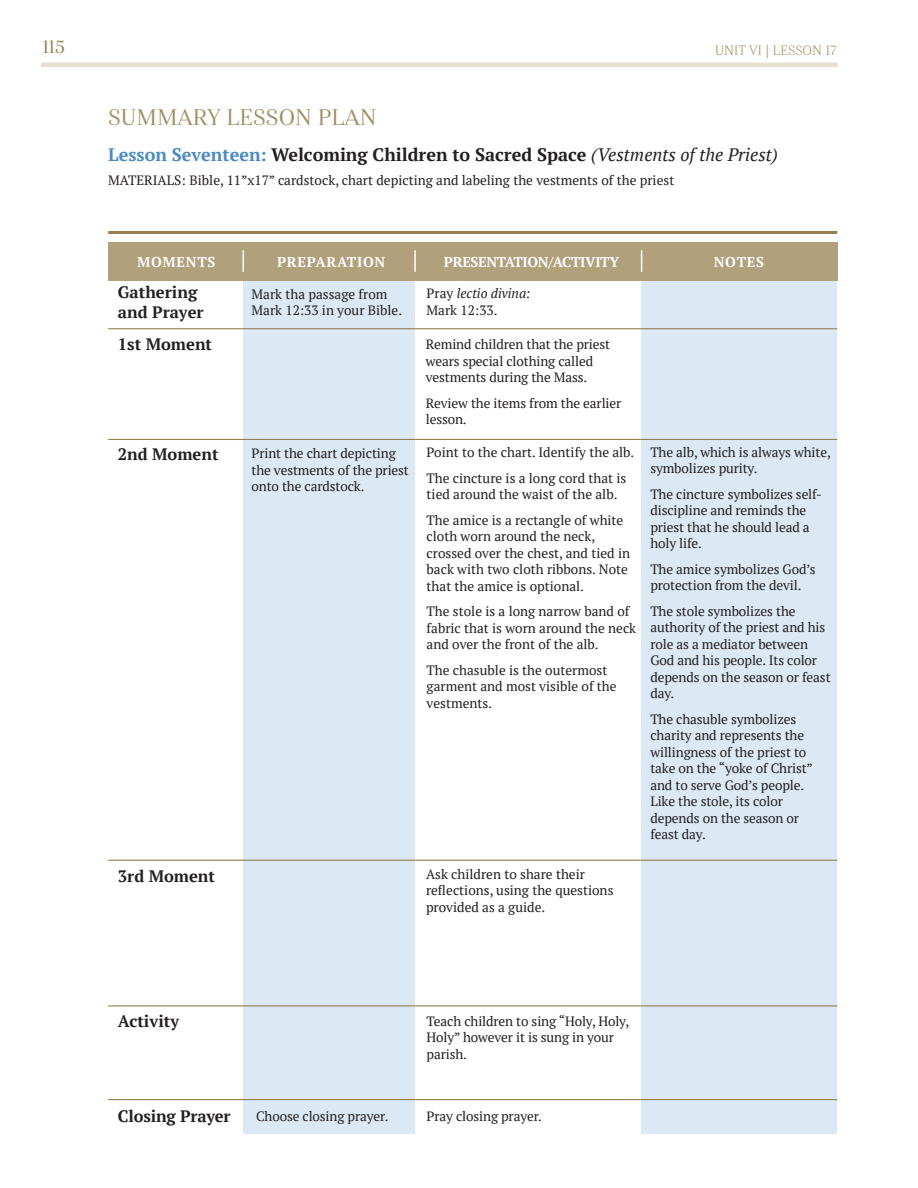
<style>
.page{position:relative;width:918px;height:1188px;background:#fff}
.page>*{position:absolute;margin:0;border:0;box-sizing:border-box;transform-origin:0 0}
.Default{font:22.5px "Haboro Nor Reg";color:#9f8c5f}
.Default-2{font:700 18px "PT Serif";color:#231f20}
.t1{font:18px "Haboro Nor Reg";color:#947f4d}
.t2{font:700 16.5px "PT Serif";color:#231f20}
.t3{font:700 14.25px "PT Serif";letter-spacing:-.025em;color:#fff}
.t4{font:700 14.25px "PT Serif";letter-spacing:.05em;color:#fff}
.Default-3{font:13.5px/16.5px "PT Serif";letter-spacing:-.01em;color:#231f20}
.t5{font:italic 13.5px "PT Serif";color:#231f20}
.t6{font:13.5px "Haboro Nor Thi";color:#947f4d}
.s1{color:#478ac9}
.s2{font-weight:400;font-style:italic}
.s3{font-style:normal}
</style>
<div class="page">
<div style="left:243px;top:270px;width:172px;height:864px;background:#dce9f4"></div>
<div style="left:642px;top:270px;width:195px;height:864px;background:#dce9f4"></div>
<hr style="left:108px;top:231px;width:729px;height:3px;background:#947f4d">
<hr style="left:108px;top:328px;width:729px;height:1px;background:#947f4d">
<hr style="left:108px;top:439px;width:729px;height:1px;background:#947f4d">
<hr style="left:108px;top:1005px;width:729px;height:1px;background:#947f4d">
<hr style="left:108px;top:1099px;width:729px;height:1px;background:#947f4d">
<hr style="left:108px;top:860px;width:729px;height:1px;background:#947f4d">
<div style="left:108px;top:242px;width:729px;height:38px;background:#b0a07b"></div>
<hr style="left:242px;top:250px;width:2px;height:22px;background:#fff">
<hr style="left:414px;top:250px;width:2px;height:22px;background:#fff">
<svg style="left:641px;top:250px;width:1px;height:22px"></svg>
<hr style="left:41px;top:63px;width:797px;height:4px;background:#e4dfd2">
<h2 class="t1" style="left:43px;top:35px;width:24px">115</h2>
<p class="t6" style="left:715px;top:42px;width:123px">UNIT VI | LESSON 17</p>
<p class="Default" style="left:108px;top:103px;width:270px">SUMMARY LESSON PLAN</p>
<p class="Default-2" style="left:108px;top:143px;width:671px"><span class="s1">Lesson Seventeen:</span> Welcoming Children to Sacred Space <span class="s2">(Vestments of the Priest)</span></p>
<p class="Default-3" style="left:108px;top:172px;width:568px">MATERIALS: Bible, 11”x17” cardstock, chart depicting and labeling the vestments of the priest</p>
<p class="t4" style="left:137px;top:252px;width:80px">MOMENTS</p>
<p class="t4" style="left:277px;top:252px;width:110px">PREPARATION</p>
<p class="t3" style="left:444px;top:252px;width:177px">PRESENTATION/ACTIVITY</p>
<p class="t3" style="left:714px;top:252px;width:52px">NOTES</p>
<p class="t2" style="left:118px;top:281px;width:81px">Gathering</p>
<p class="t2" style="left:118px;top:301px;width:87px">and Prayer</p>
<p class="t2" style="left:118px;top:334px;width:96px">1st Moment</p>
<p class="t5" style="left:427px;top:285px;width:106px"><span class="s3">Pray</span> lectio divina:</p>
<p class="Default-3" style="left:427px;top:302px;width:72px">Mark 12:33.</p>
<p class="Default-3" style="left:252px;top:286px;width:138px">Mark tha passage from</p>
<p class="Default-3" style="left:252px;top:302px;width:152px">Mark 12:33 in your Bible.</p>
<p class="Default-3" style="left:426px;top:336px;width:186px">Remind children that the priest wears special clothing called vestments during the Mass.</p>
<p class="Default-3" style="left:426px;top:395px;width:197px">Review the items from the earlier lesson.</p>
<p class="t2" style="left:118px;top:443px;width:102px">2nd Moment</p>
<p class="t2" style="left:118px;top:865px;width:99px">3rd Moment</p>
<p class="Default-3" style="left:252px;top:445px;width:159px">Print the chart depicting the vestments of the priest onto the cardstock.</p>
<p class="Default-3" style="left:650px;top:443px;width:182px">The alb, which is always white, symbolizes purity.</p>
<p class="Default-3" style="left:650px;top:485px;width:173px">The cincture symbolizes self&shy;discipline and reminds the priest that he should lead a holy life.</p>
<p class="Default-3" style="left:650px;top:560px;width:167px">The amice symbolizes God’s protection from the devil.</p>
<p class="Default-3" style="left:650px;top:602px;width:182px">The stole symbolizes the authority of the priest and his role as a mediator between<br>God and his people. Its color depends on the season or feast day.</p>
<p class="Default-3" style="left:650px;top:710px;width:164px">The chasuble symbolizes charity and represents the willingness of the priest to take on the “yoke of Christ” and to serve God’s people.</p>
<p class="Default-3" style="left:650px;top:793px;width:150px">Like the stole, its color depends on the season or</p>
<p class="Default-3" style="left:650px;top:826px;width:57px">feast day.</p>
<p class="Default-3" style="left:427px;top:444px;width:209px">Point to the chart. Identify the alb.</p>
<p class="Default-3" style="left:427px;top:470px;width:201px">The cincture is a long cord that is tied around the waist of the alb.</p>
<p class="Default-3" style="left:427px;top:512px;width:205px">The amice is a rectangle of white cloth worn around the neck, crossed over the chest, and tied in back with two cloth ribbons. Note that the amice is optional.</p>
<p class="Default-3" style="left:427px;top:603px;width:211px">The stole is a long narrow band of fabric that is worn around the neck and over the front of the alb.</p>
<p class="Default-3" style="left:427px;top:662px;width:192px">The chasuble is the outermost garment and most visible of the vestments.</p>
<p class="Default-3" style="left:426px;top:865px;width:189px">Ask children to share their reflections, using the questions provided as a guide.</p>
<p class="t2" style="left:118px;top:1010px;width:63px">Activity</p>
<p class="t2" style="left:118px;top:1105px;width:114px">Closing Prayer</p>
<p class="Default-3" style="left:427px;top:1013px;width:204px">Teach children to sing “Holy, Holy,<br>Holy” however it is sung in your parish.</p>
<p class="Default-3" style="left:256px;top:1107px;width:134px">Choose closing prayer.</p>
<p class="Default-3" style="left:427px;top:1107px;width:117px">Pray closing prayer.</p>
</div>
